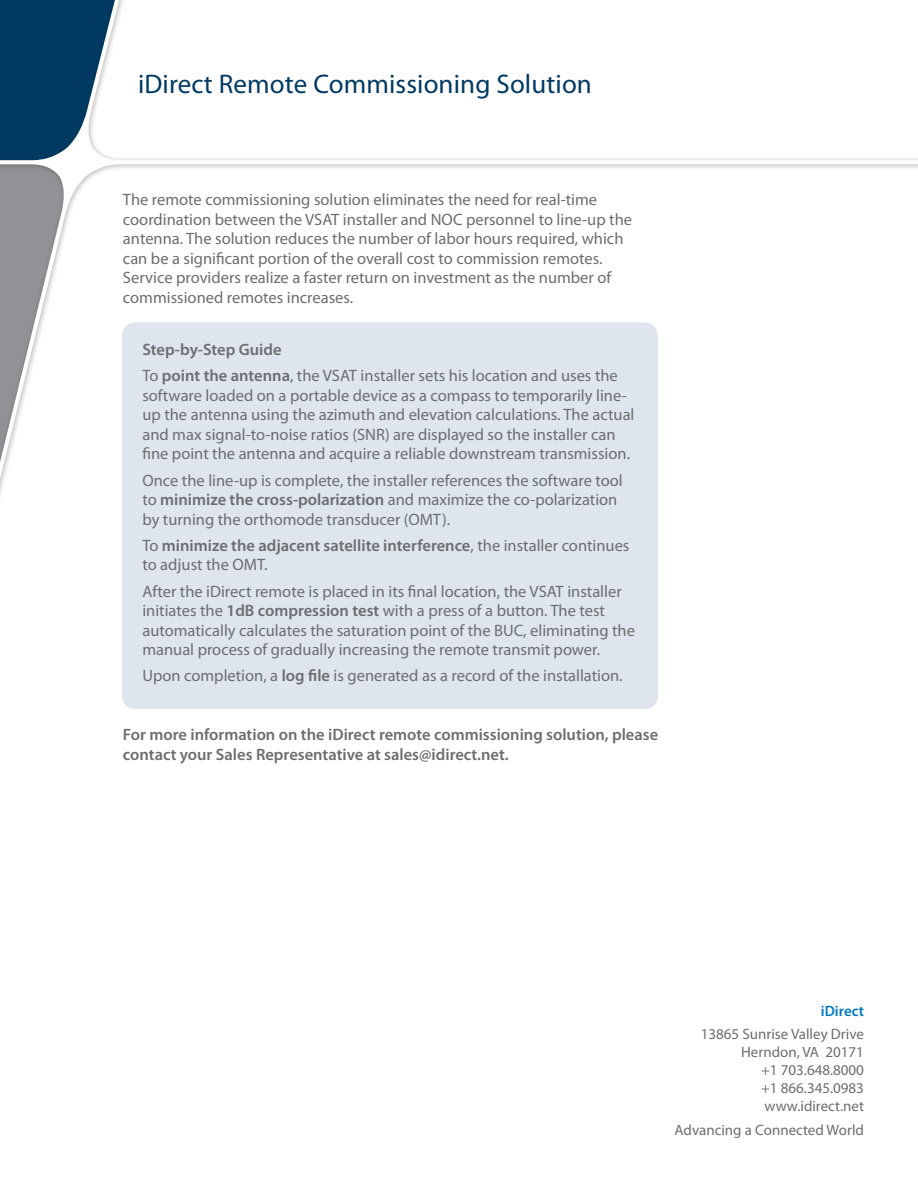
<style>
.page{position:relative;width:918px;height:1188px;background:#fff}
.page>*{position:absolute;margin:0;border:0;box-sizing:border-box;transform-origin:0 0}
.Headline{font:27px "Myriad Pro";letter-spacing:.005em;color:#003a62}
.Sidebar-_Bullets{font:16.5px/19.5px "Myriad Pro";color:#6c6d70}
.Subhead{font:16.5px/19.5px "Myriad Pro";color:#6c6d70}
.Subhead-2{font:600 16.5px/19.5px "Myriad Pro";color:#6c6d70}
.Sidebar-_Bullets-2{font:600 16.5px/19.5px "Myriad Pro";color:#6c6d70}
.t1{font:15px/18px "Myriad Pro";color:#6c6d70;text-align:right}
.t2{font:600 15px "Myriad Pro";color:#0079c2}
.s1{font-weight:600}
.s2{font-weight:400}
</style>
<div class="page">
<svg style="left:0;top:0;width:918px;height:495px"></svg>
<div style="left:122px;top:322px;width:536px;height:387px;background:#dee5ee;border-radius:14px"></div>
<p class="Headline" style="left:138px;top:67px;width:455px">iDirect Remote Commissioning Solution</p>
<p class="Subhead" style="left:123px;top:190px;width:511px">The remote commissioning solution eliminates the need for real-time coordination between the VSAT installer and NOC personnel to line-up the antenna. The solution reduces the number of labor hours required, which can be a significant portion of the overall cost to commission remotes.<br>Service providers realize a faster return on investment as the number of commissioned remotes increases.</p>
<p class="Sidebar-_Bullets-2" style="left:142px;top:339px;width:141px">Step-by-Step Guide</p>
<p class="Sidebar-_Bullets" style="left:142px;top:366px;width:494px">To <span class="s1">point the antenna</span>, the VSAT installer sets his location and uses the software loaded on a portable device as a compass to temporarily line&shy;up the antenna using the azimuth and elevation calculations. The actual and max signal-to-noise ratios (SNR) are displayed so the installer can fine point the antenna and acquire a reliable downstream transmission.</p>
<p class="Sidebar-_Bullets" style="left:142px;top:470px;width:482px">Once the line-up is complete, the installer references the software tool to <span class="s1">minimize the cross-polarization</span> and maximize the co-polarization by turning the orthomode transducer (OMT).</p>
<p class="Sidebar-_Bullets-2" style="left:142px;top:535px;width:489px"><span class="s2">To</span> minimize the adjacent satellite interference<span class="s2">, the installer continues to adjust the OMT.</span></p>
<p class="Sidebar-_Bullets" style="left:142px;top:581px;width:494px">After the iDirect remote is placed in its final location, the VSAT installer initiates the <span class="s1">1dB compression test</span> with a press of a button. The test automatically calculates the saturation point of the BUC, eliminating the manual process of gradually increasing the remote transmit power.</p>
<p class="Sidebar-_Bullets" style="left:142px;top:666px;width:482px">Upon completion, a <span class="s1">log file</span> is generated as a record of the installation.</p>
<p class="Subhead-2" style="left:123px;top:724px;width:537px">For more information on the iDirect remote commissioning solution, please contact your Sales Representative at sales@idirect.net.</p>
<p class="t2" style="left:821px;top:1001px;width:45px">iDirect</p>
<p class="t1" style="left:701px;top:1025px;width:165px">13865 Sunrise Valley Drive<br>Herndon, VA 20171<br>+1 703.648.8000<br>+1 866.345.0983</p>
<p class="t1" style="left:765px;top:1097px;width:101px">www.idirect.net</p>
<p class="t1" style="left:675px;top:1121px;width:191px">Advancing a Connected World</p>
</div>
